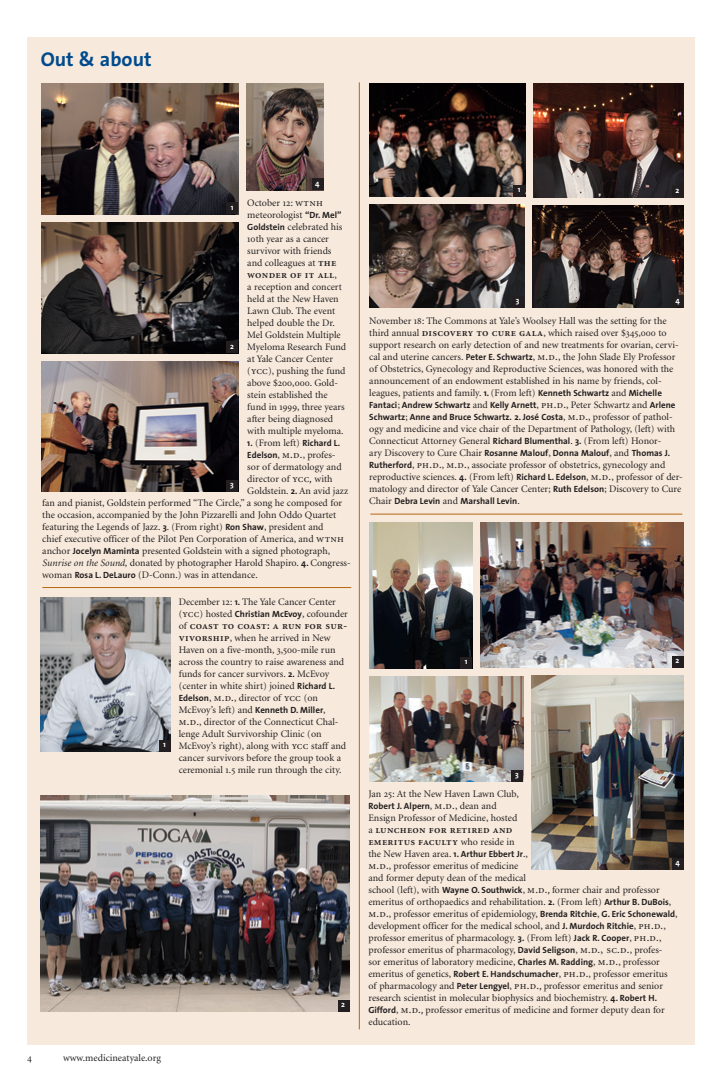
<style>
.page{position:relative;width:720px;height:1080px;background:#fff}
.page>*{position:absolute;margin:0;border:0;box-sizing:border-box;transform-origin:0 0}
.t1{font:700 20px "The Sans";color:#004a8d}
.t2{font:600 11px/12px "Minion Exp";letter-spacing:.025em;color:#231f20}
.t3{font:10px/12px "Minosjg";color:#231f20}
.t4{font:10px "Minion";color:#231f20}
.t5{font:700 9px/12px "The Sans";color:#231f20}
.t6{font:700 8px "The Sans";color:#fff}
.s1{font-family:"Minion Exp";font-size:11px}
.s2{font-family:"The Sans";font-weight:700;font-size:9px}
.s3{font-family:"Minion Exp";font-weight:600;font-size:11px}
.s4{font-family:"Minosjg";font-weight:400;font-size:10px}
.s5{font-family:"The Sans Caps"}
.s6{font-family:"Minitjg"}
.s7{font-family:"Minion Exp";font-weight:400;font-size:11px}
</style>
<div class="page">
<div style="left:27px;top:37px;width:667px;height:1008px;background:#f7eadc"></div>
<hr style="left:370px;top:514px;width:312px;height:1px;background:#b66512">
<img style="left:42px;top:83px;width:196px;height:131px">
<img style="left:246px;top:83px;width:78px;height:107px">
<img style="left:42px;top:361px;width:196px;height:131px">
<img style="left:369px;top:83px;width:156px;height:114px">
<img style="left:533px;top:83px;width:151px;height:114px">
<img style="left:369px;top:205px;width:155px;height:103px">
<img style="left:532px;top:205px;width:152px;height:102px">
<img style="left:40px;top:796px;width:310px;height:216px">
<img style="left:40px;top:597px;width:131px;height:155px">
<img style="left:369px;top:523px;width:103px;height:146px">
<img style="left:480px;top:523px;width:204px;height:145px">
<img style="left:369px;top:677px;width:154px;height:105px">
<img style="left:531px;top:676px;width:153px;height:194px">
<img style="left:42px;top:222px;width:196px;height:131px">
<hr style="left:42px;top:587px;width:309px;height:1px;background:#b66512">
<hr style="left:359px;top:82px;width:1px;height:947px;background:#b66512">
<div style="left:226px;top:202px;width:12px;height:12px;background:#231f20"></div>
<div style="left:226px;top:341px;width:12px;height:12px;background:#231f20"></div>
<div style="left:226px;top:480px;width:12px;height:12px;background:#231f20"></div>
<div style="left:312px;top:178px;width:12px;height:12px;background:#231f20"></div>
<div style="left:513px;top:185px;width:12px;height:12px;background:#231f20"></div>
<div style="left:672px;top:185px;width:12px;height:12px;background:#231f20"></div>
<div style="left:512px;top:296px;width:12px;height:12px;background:#231f20"></div>
<div style="left:672px;top:295px;width:12px;height:12px;background:#231f20"></div>
<div style="left:159px;top:740px;width:12px;height:12px;background:#231f20"></div>
<div style="left:338px;top:1000px;width:12px;height:12px;background:#231f20"></div>
<div style="left:460px;top:657px;width:12px;height:12px;background:#231f20"></div>
<div style="left:672px;top:656px;width:12px;height:12px;background:#231f20"></div>
<div style="left:511px;top:770px;width:12px;height:12px;background:#231f20"></div>
<div style="left:672px;top:858px;width:12px;height:12px;background:#231f20"></div>
<h1 class="t1" style="left:41px;top:42px;width:112px">Out &amp; about</h1>
<p class="t6" style="left:315px;top:176px;width:6px">4</p>
<p class="t3" style="left:247px;top:197px;width:97px">October 12: <span class="s1">wtnh </span>meteorologist <span class="s2">“Dr. Mel”<br>Goldstein</span> celebrated his<br>10th year as a cancer survivor with friends and colleagues at <span class="s3">the</span></p>
<p class="t2" style="left:247px;top:270px;width:91px">wonder of it all<span class="s4">,</span></p>
<p class="t3" style="left:247px;top:281px;width:100px">a reception and concert held at the New Haven<br>Lawn Club. The event helped double the Dr.<br>Mel Goldstein Multiple<br>Myeloma Research Fund at Yale Cancer Center (<span class="s1">ycc</span>), pushing the fund above $200,000. Gold&shy;stein established the fund in 1999, three years after being diagnosed with multiple myeloma.</p>
<p class="t5" style="left:247px;top:437px;width:94px">1. <span class="s4">(From left)</span> Richard L.</p>
<p class="t3" style="left:247px;top:449px;width:90px"><span class="s2">Edelson</span>, <span class="s1">m.d.</span>, profes-</p>
<p class="t3" style="left:247px;top:461px;width:96px">sor of dermatology and</p>
<p class="t3" style="left:247px;top:473px;width:87px">director of <span class="s1">ycc</span><span class="s5">,</span> with</p>
<p class="t3" style="left:247px;top:485px;width:102px">Goldstein. <span class="s2">2.</span> An avid jazz</p>
<p class="t3" style="left:42px;top:497px;width:301px">fan and pianist, Goldstein performed “The Circle,” a song he composed for</p>
<p class="t3" style="left:42px;top:509px;width:295px">the occasion, accompanied by the John Pizzarelli and John Oddo Quartet</p>
<p class="t3" style="left:42px;top:521px;width:283px">featuring the Legends of Jazz. <span class="s2">3</span>. (From right) <span class="s2">Ron Shaw</span>, president and</p>
<p class="t3" style="left:42px;top:533px;width:303px">chief executive officer of the Pilot Pen Corporation of America, and <span class="s1">wtnh</span></p>
<p class="t3" style="left:42px;top:545px;width:289px">anchor <span class="s2">Jocelyn Maminta</span> presented Goldstein with a signed photograph,</p>
<p class="t3" style="left:42px;top:557px;width:310px"><span class="s6">Sunrise on the Sound</span>, donated by photographer Harold Shapiro. <span class="s2">4.</span> Congress-</p>
<p class="t3" style="left:42px;top:569px;width:217px">woman <span class="s2">Rosa L. DeLauro</span> (D-Conn.) was in attendance.</p>
<p class="t6" style="left:231px;top:200px;width:4px">1</p>
<p class="t6" style="left:230px;top:339px;width:5px">2</p>
<p class="t6" style="left:230px;top:478px;width:5px">3</p>
<p class="t6" style="left:163px;top:738px;width:4px">1</p>
<p class="t3" style="left:179px;top:596px;width:171px">December 12: <span class="s2">1.</span> The Yale Cancer Center (<span class="s1">ycc</span>) hosted <span class="s2">Christian McEvoy</span>, cofounder</p>
<p class="t2" style="left:179px;top:620px;width:170px"><span class="s4">of</span> coast to coast: a run for sur-</p>
<p class="t3" style="left:179px;top:632px;width:169px"><span class="s3">vivorship</span>, when he arrived in New Haven on a five-month, 3,500-mile run across the country to raise awareness and funds for cancer survivors. <span class="s2">2.</span> McEvoy (center in white shirt) joined <span class="s2">Richard L.<br>Edelson</span>, <span class="s1">m.d.</span>, director of <span class="s1">ycc</span> (on McEvoy’s left) and <span class="s2">Kenneth D. Miller</span>, <span class="s1">m.d.</span>, director of the Connecticut Chal&shy;lenge Adult Survivorship Clinic (on McEvoy’s right), along with <span class="s1">ycc</span> staff and cancer survivors before the group took a ceremonial 1.5 mile run through the city.</p>
<p class="t4" style="left:63px;top:1052px;width:100px">www.medicineatyale.org</p>
<p class="t6" style="left:341px;top:998px;width:5px">2</p>
<p class="t6" style="left:518px;top:183px;width:4px">1</p>
<p class="t6" style="left:676px;top:183px;width:5px">2</p>
<p class="t6" style="left:516px;top:294px;width:5px">3</p>
<p class="t6" style="left:675px;top:293px;width:6px">4</p>
<p class="t3" style="left:369px;top:315px;width:311px">November 18: The Commons at Yale’s Woolsey Hall was the setting for the third annual <span class="s3">discovery to cure gala</span>, which raised over $345,000 to support research on early detection of and new treatments for ovarian, cervi&shy;cal and uterine cancers. <span class="s2">Peter E. Schwartz</span>, <span class="s1">m.d.</span>, the John Slade Ely Professor of Obstetrics, Gynecology and Reproductive Sciences, was honored with the announcement of an endowment established in his name by friends, col&shy;leagues, patients and family. <span class="s2">1.</span> (From left) <span class="s2">Kenneth Schwartz</span> and <span class="s2">Michelle</span></p>
<p class="t5" style="left:369px;top:399px;width:308px">Fantaci<span class="s4">;</span> Andrew Schwartz <span class="s4">and</span> Kelly Arnett<span class="s4">,</span> <span class="s7">ph.d.</span><span class="s4">, Peter Schwartz and</span> Arlene<br>Schwartz<span class="s4">;</span> Anne and Bruce Schwartz. 2. José Costa<span class="s4">,</span> <span class="s7">m.d.</span><span class="s4">, professor of pathol-</span></p>
<p class="t3" style="left:369px;top:423px;width:307px">ogy and medicine and vice chair of the Department of Pathology, (left) with<br>Connecticut Attorney General <span class="s2">Richard Blumenthal</span>. <span class="s2">3.</span> (From left) Honor-</p>
<p class="t5" style="left:369px;top:447px;width:302px"><span class="s4">ary Discovery to Cure Chair</span> Rosanne Malouf<span class="s4">,</span> Donna Malouf<span class="s4">, and</span> Thomas J.</p>
<p class="t3" style="left:369px;top:459px;width:315px"><span class="s2">Rutherford</span>, <span class="s1">ph.d.</span>, <span class="s1">m.d.</span>, associate professor of obstetrics, gynecology and reproductive sciences. <span class="s2">4.</span> (From left) <span class="s2">Richard L. Edelson</span>, <span class="s1">m.d.</span>, professor of der&shy;matology and director of Yale Cancer Center; <span class="s2">Ruth Edelson</span>; Discovery to Cure</p>
<p class="t5" style="left:369px;top:495px;width:152px"><span class="s4">Chair</span> Debra Levin <span class="s4">and</span> Marshall Levin<span class="s4">.</span></p>
<p class="t6" style="left:465px;top:655px;width:4px">1</p>
<p class="t6" style="left:676px;top:654px;width:5px">2</p>
<p class="t6" style="left:515px;top:768px;width:5px">3</p>
<p class="t3" style="left:368px;top:789px;width:152px">Jan 25: At the New Haven Lawn Club,</p>
<p class="t5" style="left:368px;top:800px;width:130px">Robert J. Alpern<span class="s4">,</span> <span class="s7">m.d.</span><span class="s4">, dean and</span></p>
<p class="t3" style="left:368px;top:813px;width:150px">Ensign Professor of Medicine, hosted</p>
<p class="t2" style="left:368px;top:825px;width:148px"><span class="s4">a</span> luncheon for retired and emeritus faculty <span class="s4">who reside in</span></p>
<p class="t3" style="left:368px;top:849px;width:311px">the New Haven area. <span class="s2">1. Arthur Ebbert Jr</span>.,<br><span class="s1">m.d.</span>, professor emeritus of medicine<br>and former deputy dean of the medical<br>school (left), with <span class="s2">Wayne O. Southwick</span>, <span class="s1">m.d.</span><span class="s5">,</span> former chair and professor emeritus of orthopaedics and rehabilitation. <span class="s2">2.</span> (From left) <span class="s2">Arthur B. DuBois</span>, <span class="s1">m.d.</span>, professor emeritus of epidemiology, <span class="s2">Brenda Ritchie</span>, <span class="s2">G. Eric Schonewald</span>, development officer for the medical school, and <span class="s2">J. Murdoch Ritchie</span>, <span class="s1">ph.d.</span>, professor emeritus of pharmacology. <span class="s2">3.</span> (From left) <span class="s2">Jack R. Cooper</span>, <span class="s1">ph.d.</span>, professor emeritus of pharmacology, <span class="s2">David Seligson</span>, <span class="s1">m.d., sc.d.</span>, profes-<br>sor emeritus of laboratory medicine, <span class="s2">Charles M. Radding</span>, <span class="s1">m.d.</span>, professor emeritus of genetics, <span class="s2">Robert E. Handschumacher</span>, <span class="s1">ph.d.</span>, professor emeritus of pharmacology and <span class="s2">Peter Lengyel</span>, <span class="s1">ph.d.</span><span class="s5">,</span> professor emeritus and senior research scientist in molecular biophysics and biochemistry. <span class="s2">4. Robert H.<br>Gifford</span>, <span class="s1">m.d.</span><span class="s5">,</span> professor emeritus of medicine and former deputy dean for education.</p>
<p class="t6" style="left:675px;top:856px;width:6px">4</p>
</div>
